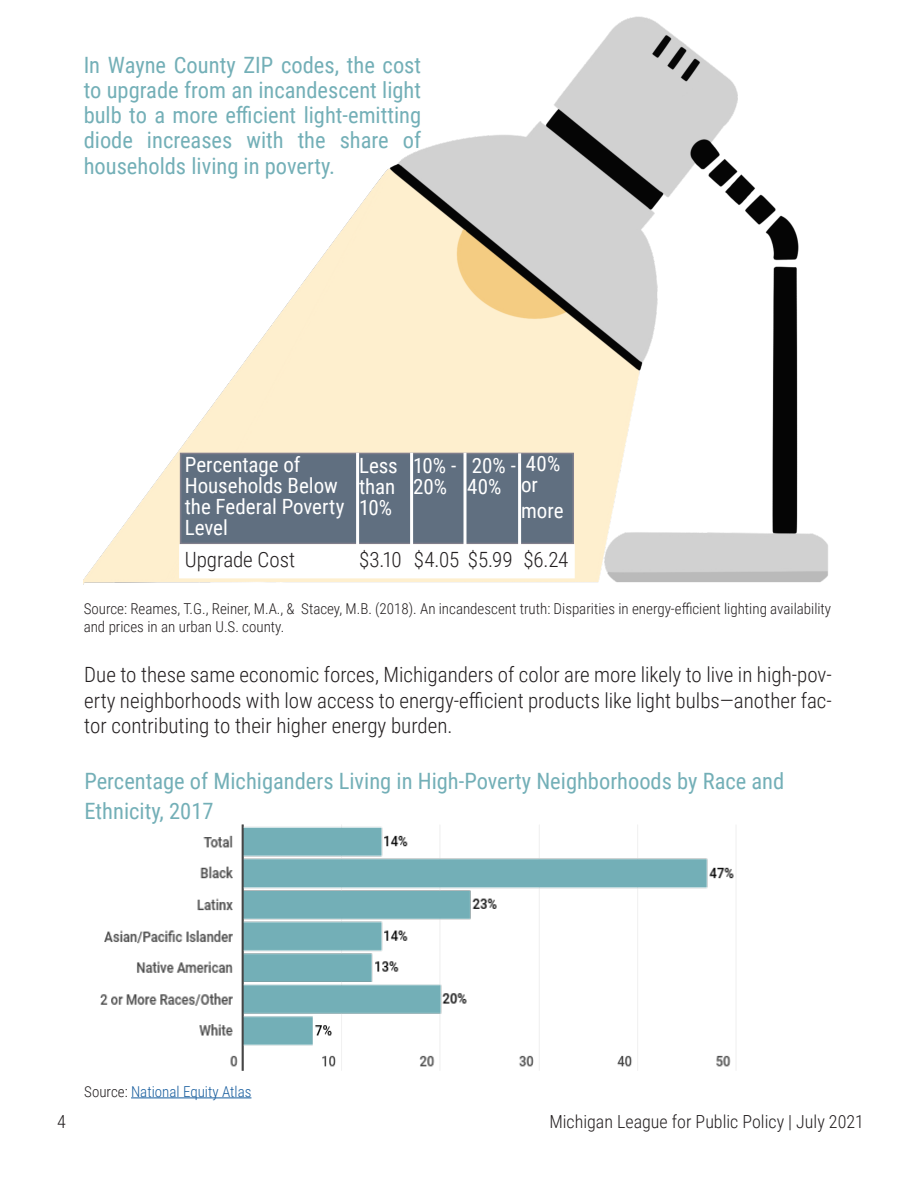
<style>
.page{position:relative;width:918px;height:1188px;background:#fff}
.page>*{position:absolute;margin:0;border:0;box-sizing:border-box;transform-origin:0 0}
.t1{font:22.5px/25.2px "Roboto Condensed";color:#73afb7}
.t2{font:300 21px/25.2px "Roboto Condensed";color:#231f20;text-align:justify}
.t3{font:21px/21px "Roboto Condensed";color:#fff}
.t4{font:300 18px "Roboto Condensed";color:#231f20}
.t5{font:300 15px/18px "Roboto Condensed";color:#231f20}
.t6{font:300 15px "Roboto Condensed";color:#175d9e}
.s1{color:#231f20}
</style>
<div class="page">
<img style="left:100px;top:824px;width:634px;height:275px">
<img style="left:84px;top:16px;width:744px;height:567px">
<hr style="left:131px;top:1098px;width:120px;height:1px;background:#175d9e">
<div style="left:180px;top:453px;width:394px;height:91px;background:#606f80;border:2px solid #807e8c"></div>
<hr style="left:356px;top:453px;width:3px;height:93px;background:#fff">
<hr style="left:410px;top:453px;width:3px;height:93px;background:#fff">
<hr style="left:464px;top:453px;width:2px;height:93px;background:#fff">
<hr style="left:518px;top:453px;width:3px;height:93px;background:#fff">
<div style="left:179px;top:544px;width:396px;height:34px;background:#fff;border:2px solid #fff"></div>
<p class="t1" style="left:84px;top:51px;width:339px;text-align:justify">In Wayne County ZIP codes, the cost to upgrade from an incandescent light bulb to a more efficient light-emitting diode increases with the share of households living in poverty.</p>
<p class="t3" style="left:185px;top:453px;width:161px">Percentage of<br>Households Below the Federal Poverty<br>Level</p>
<p class="t3" style="left:359px;top:454px;width:40px">Less</p>
<p class="t3" style="left:359px;top:475px;width:38px">than</p>
<p class="t3" style="left:359px;top:496px;width:35px">10%</p>
<p class="t3" style="left:413px;top:454px;width:45px">10% -<br>20%</p>
<p class="t3" style="left:467px;top:454px;width:50px">20% -<br>40%</p>
<p class="t3" style="left:521px;top:453px;width:41px">40% or</p>
<p class="t3" style="left:521px;top:499px;width:44px">more</p>
<p class="t2" style="left:185px;top:547px;width:112px">Upgrade Cost</p>
<p class="t2" style="left:359px;top:547px;width:44px">$3.10</p>
<p class="t2" style="left:414px;top:547px;width:100px">$4.05 $5.99</p>
<p class="t2" style="left:523px;top:547px;width:46px">$6.24</p>
<p class="t5" style="left:84px;top:599px;width:749px">Source: Reames, T.G., Reiner, M.A., &amp; Stacey, M.B. (2018). An incandescent truth: Disparities in energy-efficient lighting availability and prices in an urban U.S. county.</p>
<p class="t2" style="left:84px;top:662px;width:749px">Due to these same economic forces, Michiganders of color are more likely to live in high-pov&shy;erty neighborhoods with low access to energy-efficient products like light bulbs—another fac&shy;tor contributing to their higher energy burden.</p>
<p class="t1" style="left:84px;top:765px;width:701px;line-height:30px">Percentage of Michiganders Living in High-Poverty Neighborhoods by Race and<br>Ethnicity, 2017</p>
<p class="t6" style="left:84px;top:1081px;width:169px"><span class="s1">Source:</span> National Equity Atlas</p>
<p class="t4" style="left:57px;top:1109px;width:10px">4</p>
<p class="t4" style="left:549px;top:1109px;width:316px">Michigan League for Public Policy | July 2021</p>
</div>
